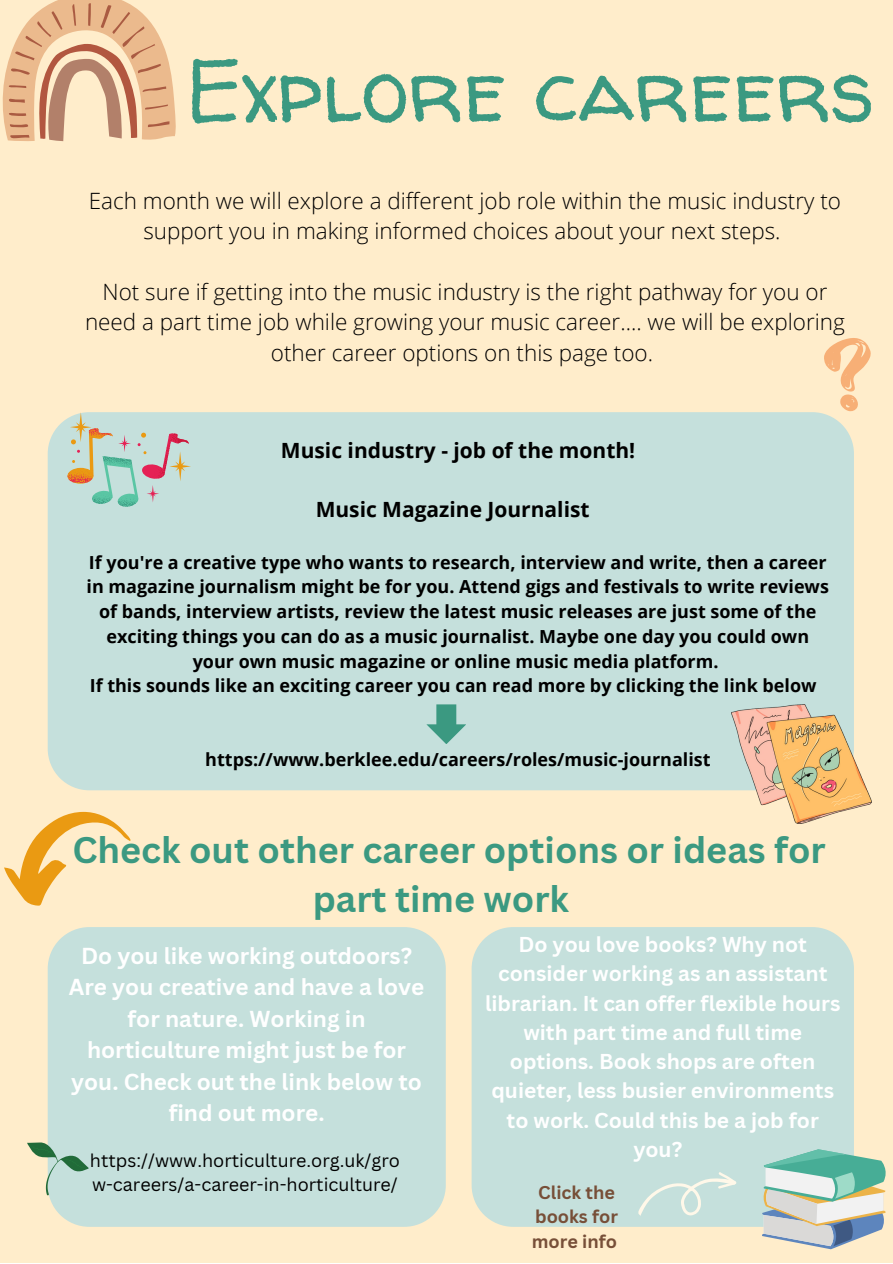
<style>
.page{position:relative;width:893px;height:1264px;background:#fff}
.page>*{position:absolute;margin:0;border:0;box-sizing:border-box;transform-origin:0 0}
.t1{font:86.85px "Walter Turncoat";color:#3b9981}
.t2{font:700 36px/49.5px "Canva Sans";color:#3b9981;text-align:center}
.t3{font:300 22.5px/30.3px "Open Sans";color:#000;text-align:center}
.t4{font:700 22.5px/31.5px "Canva Sans";color:#fff;text-align:center}
.t5{font:700 21px/29.2px "Canva Sans";color:#fff;text-align:center}
.t6{font:700 21px "Open Sans";color:#000}
.t7{font:700 18px/24.8px "Open Sans";color:#000;text-align:center}
.t8{font:18px/24.8px "Canva Sans";color:#000}
.t9{font:700 18px/24.8px "Canva Sans";color:#774f38;text-align:center}
</style>
<div class="page">
<div style="left:0;top:0;width:892px;height:1262px;background:#ffedcb"></div>
<svg style="left:3px;top:0;width:173px;height:141px"></svg>
<svg style="left:824px;top:338px;width:46px;height:74px"></svg>
<div style="left:48px;top:412px;width:805px;height:378px;background:#c5e0dc"></div>
<svg style="left:67px;top:412px;width:124px;height:94px"></svg>
<svg style="left:4px;top:811px;width:127px;height:94px"></svg>
<div style="left:48px;top:927px;width:398px;height:299px;background:#c5e0dc"></div>
<div style="left:471px;top:927px;width:382px;height:299px;background:#c5e0dc"></div>
<svg style="left:27px;top:1142px;width:62px;height:53px"></svg>
<img style="left:731px;top:704px;width:140px;height:119px">
<svg style="left:426px;top:704px;width:40px;height:40px"></svg>
<svg style="left:761px;top:1149px;width:124px;height:100px"></svg>
<svg style="left:638px;top:1172px;width:98px;height:43px"></svg>
<p class="t1" style="left:185px;top:31px;width:690px">Explore careers</p>
<p class="t3" style="left:89px;top:185px;width:753px">Each month we will explore a different job role within the music industry to support you in making informed choices about your next steps.</p>
<p class="t3" style="left:85px;top:276px;width:761px">Not sure if getting into the music industry is the right pathway for you or need a part time job while growing your music career.... we will be exploring other career options on this page too.</p>
<p class="t6" style="left:281px;top:436px;width:356px">Music industry - job of the month!</p>
<p class="t6" style="left:315px;top:494px;width:275px">Music Magazine Journalist</p>
<p class="t7" style="left:87px;top:549px;width:743px">If you're a creative type who wants to research, interview and write, then a career in magazine journalism might be for you. Attend gigs and festivals to write reviews of bands, interview artists, review the latest music releases are just some of the exciting things you can do as a music journalist. Maybe one day you could own your own music magazine or online music media platform.</p>
<p class="t7" style="left:90px;top:673px;width:728px">If this sounds like an exciting career you can read more by clicking the link below</p>
<p class="t7" style="left:205px;top:747px;width:506px">https://www.berklee.edu/careers/roles/music-journalist</p>
<p class="t2" style="left:72px;top:824px;width:754px">Check out other career options or ideas for part time work</p>
<p class="t4" style="left:69px;top:939px;width:357px">Do you like working outdoors?<br>Are you creative and have a love for nature. Working in horticulture might just be for you. Check out the link below to find out more.</p>
<p class="t5" style="left:485px;top:929px;width:357px">Do you love books? Why not consider working as an assistant librarian. It can offer flexible hours with part time and full time options. Book shops are often quieter, less busier environments to work. Could this be a job for you?</p>
<p class="t9" style="left:532px;top:1179px;width:88px">Click the books for more info</p>
<p class="t8" style="left:90px;top:1147px;width:311px">https://www.horticulture.org.uk/gro w-careers/a-career-in-horticulture/</p>
</div>
